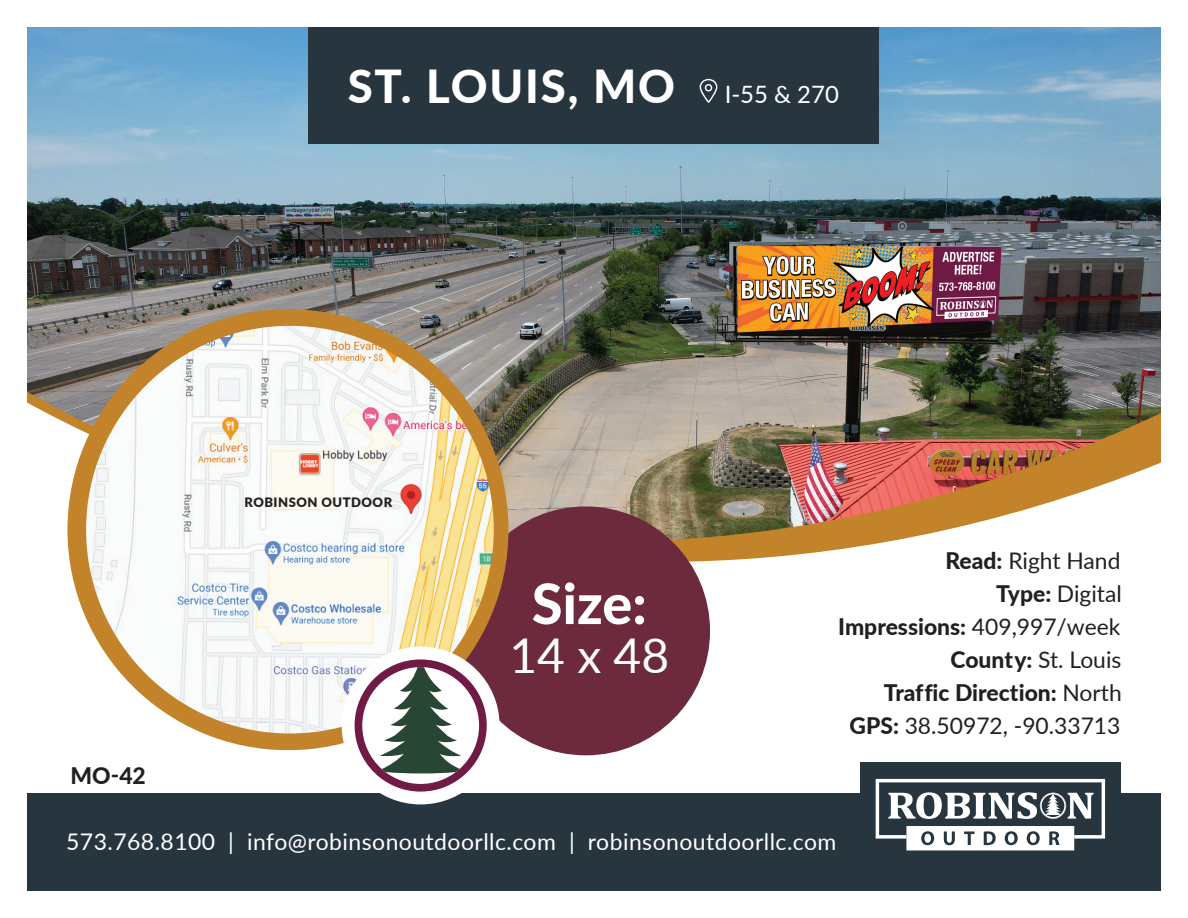
<style>
.page{position:relative;width:1188px;height:918px;background:#fff}
.page>*{position:absolute;margin:0;border:0;box-sizing:border-box;transform-origin:0 0}
.t1{font:800 55.8px "Lato";color:#fff}
.t2{font:48px "Lato";color:#fff}
.t3{font:800 45.6px "Lato";letter-spacing:.04em;color:#fff}
.t4{font:22.95px "Lato";letter-spacing:.02em;color:#fff}
.t5{font:22.8px/33.2px "Lato";color:#231f20;text-align:right}
.t6{font:800 22.8px "Lato";color:#231f20}
.t7{font:900 12.9px "Lato";letter-spacing:.04em;color:#231f20}
.s1{font-weight:400;font-size:23.85px}
.s2{font-weight:800}
</style>
<div class="page">
<img style="left:27px;top:27px;width:1134px;height:864px">
<h3 class="t3" style="left:348px;top:52px;width:493px">ST. LOUIS, MO <span class="s1">I-55 &amp; 270</span></h3>
<p class="t7" style="left:244px;top:492px;width:149px">ROBINSON OUTDOOR</p>
<p class="t6" style="left:70px;top:759px;width:77px">MO-42</p>
<h1 class="t1" style="left:532px;top:562px;width:117px">Size:</h1>
<h2 class="t2" style="left:509px;top:621px;width:161px">14 x 48</h2>
<p class="t5" style="left:838px;top:543px;width:285px"><span class="s2">Read:</span> Right Hand<br><span class="s2">Type:</span> Digital<br><span class="s2">Impressions:</span> 409,997/week<br><span class="s2">County:</span> St. Louis<br><span class="s2">Traffic Direction:</span> North<br><span class="s2">GPS:</span> 38.50972, -90.33713</p>
<p class="t4" style="left:66px;top:826px;width:772px">573.768.8100 | info@robinsonoutdoorllc.com | robinsonoutdoorllc.com</p>
</div>
